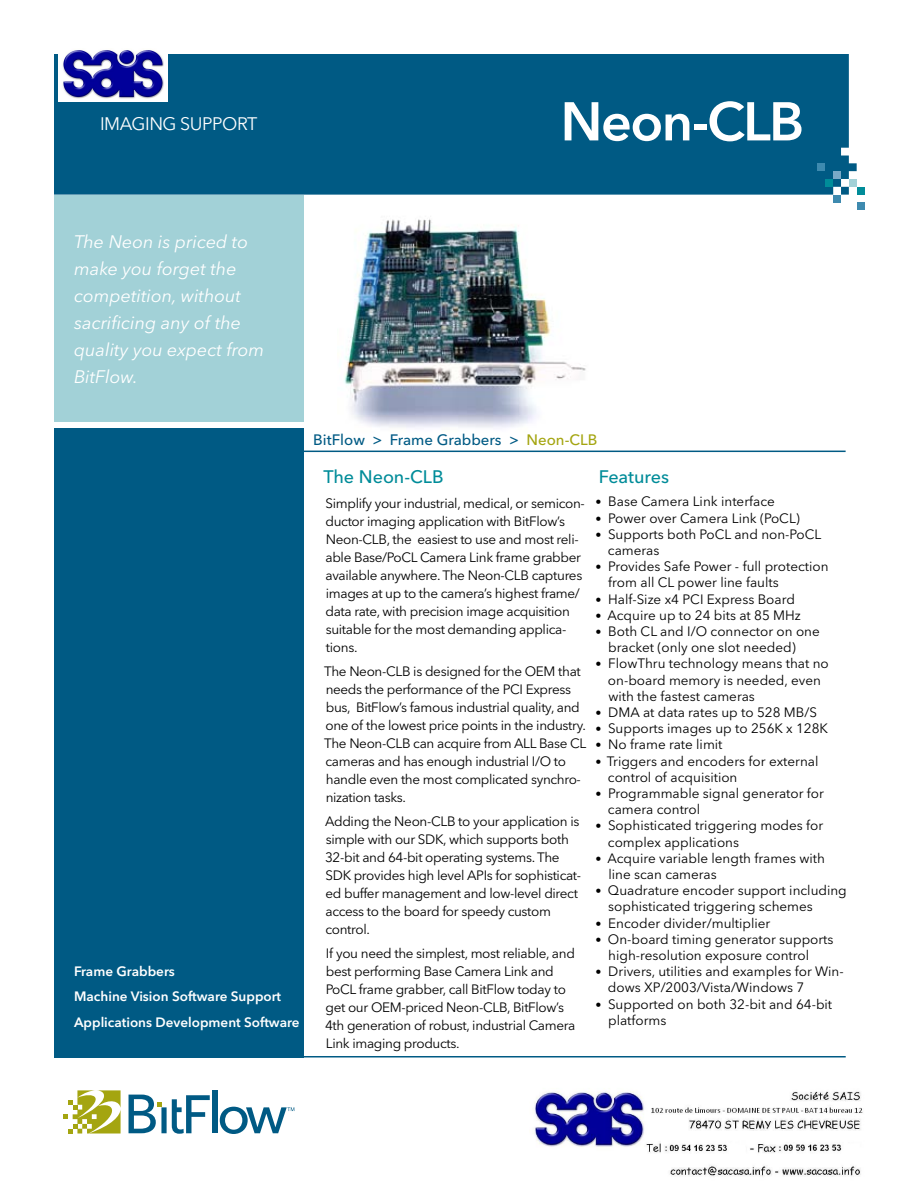
<style>
.page{position:relative;width:918px;height:1188px;background:#fff}
.page>*{position:absolute;margin:0;border:0;box-sizing:border-box;transform-origin:0 0}
.t1{font:600 54px "Avenir Next LT Pro";letter-spacing:-.03em;color:#fff}
.t2{font:italic 18px/27px "Avenir Next LT Pro";color:#fff}
.t3{font:500 18px "Avenir Next LT Pro";color:#008c99}
.t4{font:18px "Avenir Next LT Pro";letter-spacing:-.025em;color:#fff}
.t5{font:500 15px "Avenir Next LT Pro";color:#005a84}
.t6{font:13.5px/18px "Avenir Next LT Pro";letter-spacing:-.025em;color:#000}
.t7{font:13.5px/16.2px "Avenir Next LT Pro";color:#000}
.t8{font:600 13.5px/25.5px "Avenir Next LT Pro";color:#fff}
.s1{color:#a4a510}
.s2{font-weight:200;font-size:12px}
</style>
<div class="page">
<svg style="left:63px;top:1090px;width:58px;height:44px"></svg>
<svg style="left:172px;top:1095px;width:38px;height:39px"></svg>
<div style="left:212px;top:1090px;width:6px;height:43px;background:#005a84"></div>
<div style="left:161px;top:1107px;width:6px;height:26px;background:#005a84"></div>
<svg style="left:129px;top:1095px;width:32px;height:38px"></svg>
<svg style="left:220px;top:1107px;width:74px;height:27px"></svg>
<div style="left:54px;top:54px;width:803px;height:141px;background:#005a84"></div>
<div style="left:849px;top:179px;width:8px;height:8px;background:#a2d1d7"></div>
<div style="left:857px;top:187px;width:7px;height:8px;background:#008c99"></div>
<div style="left:833px;top:171px;width:8px;height:8px;background:#79a9c7"></div>
<div style="left:818px;top:163px;width:7px;height:8px;background:#3e8aaf"></div>
<div style="left:825px;top:179px;width:8px;height:8px;background:#008c99"></div>
<div style="left:833px;top:195px;width:8px;height:7px;background:#3e8aaf"></div>
<div style="left:857px;top:202px;width:7px;height:8px;background:#3e8aaf"></div>
<div style="left:54px;top:195px;width:249px;height:226px;background:#a2d1d7"></div>
<div style="left:54px;top:428px;width:249px;height:630px;background:#005a84"></div>
<hr style="left:303px;top:451px;width:543px;height:1px;background:#005a84">
<hr style="left:303px;top:1056px;width:543px;height:2px;background:#005a84">
<img style="left:344px;top:219px;width:242px;height:209px">
<img style="left:58px;top:50px;width:110px;height:51px">
<img style="left:533px;top:1091px;width:330px;height:86px">
<h2 class="t4" style="left:100px;top:113px;width:159px">IMAGING SUPPORT</h2>
<h1 class="t1" style="left:560px;top:89px;width:245px">Neon-CLB</h1>
<h2 class="t2" style="left:74px;top:228px;width:192px">The Neon is priced to make you forget the competition, without sacrificing any of the quality you expect from<br>BitFlow.</h2>
<p class="t8" style="left:74px;top:958px;width:227px">Frame Grabbers<br>Machine Vision Software Support<br>Applications Development Software</p>
<p class="t5" style="left:313px;top:431px;width:286px">BitFlow &gt; Frame Grabbers &gt; <span class="s1">Neon-CLB</span></p>
<h2 class="t3" style="left:324px;top:466px;width:122px">The Neon-CLB</h2>
<p class="t6" style="left:326px;top:495px;width:261px">Simplify your industrial, medical, or semicon&shy;ductor imaging application with BitFlow’s Neon-CLB, the easiest to use and most reli&shy;able Base/PoCL Camera Link frame grabber available anywhere. The Neon-CLB captures images at up to the camera’s highest frame/ data rate, with precision image acquisition suitable for the most demanding applica&shy;tions.</p>
<p class="t6" style="left:324px;top:663px;width:264px">The Neon-CLB is designed for the OEM that needs the performance of the PCI Express bus, BitFlow’s famous industrial quality, and one of the lowest price points in the industry.<br>The Neon-CLB can acquire from ALL Base CL cameras and has enough industrial I/O to handle even the most complicated synchro&shy;nization tasks.</p>
<p class="t6" style="left:325px;top:813px;width:258px">Adding the Neon-CLB to your application is simple with our SDK, which supports both 32-bit and 64-bit operating systems. The SDK provides high level APIs for sophisticat&shy;ed buffer management and low-level direct access to the board for speedy custom control.</p>
<p class="t6" style="left:325px;top:945px;width:252px">If you need the simplest, most reliable, and best performing Base Camera Link and PoCL frame grabber, call BitFlow today to get our OEM-priced Neon-CLB, BitFlow’s 4th generation of robust, industrial Camera Link imaging products.</p>
<h2 class="t3" style="left:599px;top:466px;width:72px">Features</h2>
<p class="t7" style="left:596px;top:494px;width:181px"><span class="s2">•</span> Base Camera Link interface</p>
<p class="t7" style="left:596px;top:510px;width:206px"><span class="s2">•</span> Power over Camera Link (PoCL)</p>
<p class="t7" style="left:608px;top:526px;width:215px;text-indent:-12px"><span class="s2">•</span> Supports both PoCL and non-PoCL cameras</p>
<p class="t7" style="left:608px;top:558px;width:222px;text-indent:-13px"><span class="s2">•</span> Provides Safe Power - full protection from all CL power line faults</p>
<p class="t7" style="left:596px;top:591px;width:201px"><span class="s2">•</span> Half-Size x4 PCI Express Board</p>
<p class="t7" style="left:596px;top:607px;width:207px"><span class="s2">•</span> Acquire up to 24 bits at 85 MHz</p>
<p class="t7" style="left:608px;top:623px;width:213px;text-indent:-13px"><span class="s2">•</span> Both CL and I/O connector on one bracket (only one slot needed)</p>
<p class="t7" style="left:608px;top:656px;width:222px;text-indent:-12px"><span class="s2">•</span> FlowThru technology means that no on-board memory is needed, even with the fastest cameras</p>
<p class="t7" style="left:596px;top:704px;width:223px"><span class="s2">•</span> DMA at data rates up to 528 MB/S</p>
<p class="t7" style="left:596px;top:720px;width:234px"><span class="s2">•</span> Supports images up to 256K x 128K</p>
<p class="t7" style="left:596px;top:737px;width:129px"><span class="s2">•</span> No frame rate limit</p>
<p class="t7" style="left:608px;top:753px;width:212px;text-indent:-12px"><span class="s2">•</span> Triggers and encoders for external control of acquisition</p>
<p class="t7" style="left:608px;top:785px;width:218px;text-indent:-12px"><span class="s2">•</span> Programmable signal generator for camera control</p>
<p class="t7" style="left:608px;top:818px;width:217px;text-indent:-12px"><span class="s2">•</span> Sophisticated triggering modes for complex applications</p>
<p class="t7" style="left:608px;top:850px;width:218px;text-indent:-13px"><span class="s2">•</span> Acquire variable length frames with line scan cameras</p>
<p class="t7" style="left:608px;top:882px;width:240px;text-indent:-13px"><span class="s2">•</span> Quadrature encoder support including sophisticated triggering schemes</p>
<p class="t7" style="left:596px;top:915px;width:177px"><span class="s2">•</span> Encoder divider/multiplier</p>
<p class="t7" style="left:608px;top:931px;width:227px;text-indent:-13px"><span class="s2">•</span> On-board timing generator supports high-resolution exposure control</p>
<p class="t7" style="left:608px;top:963px;width:237px;text-indent:-12px"><span class="s2">•</span> Drivers, utilities and examples for Win&shy;dows XP/2003/Vista/Windows 7</p>
<p class="t7" style="left:608px;top:996px;width:226px;text-indent:-13px"><span class="s2">•</span> Supported on both 32-bit and 64-bit platforms</p>
</div>
